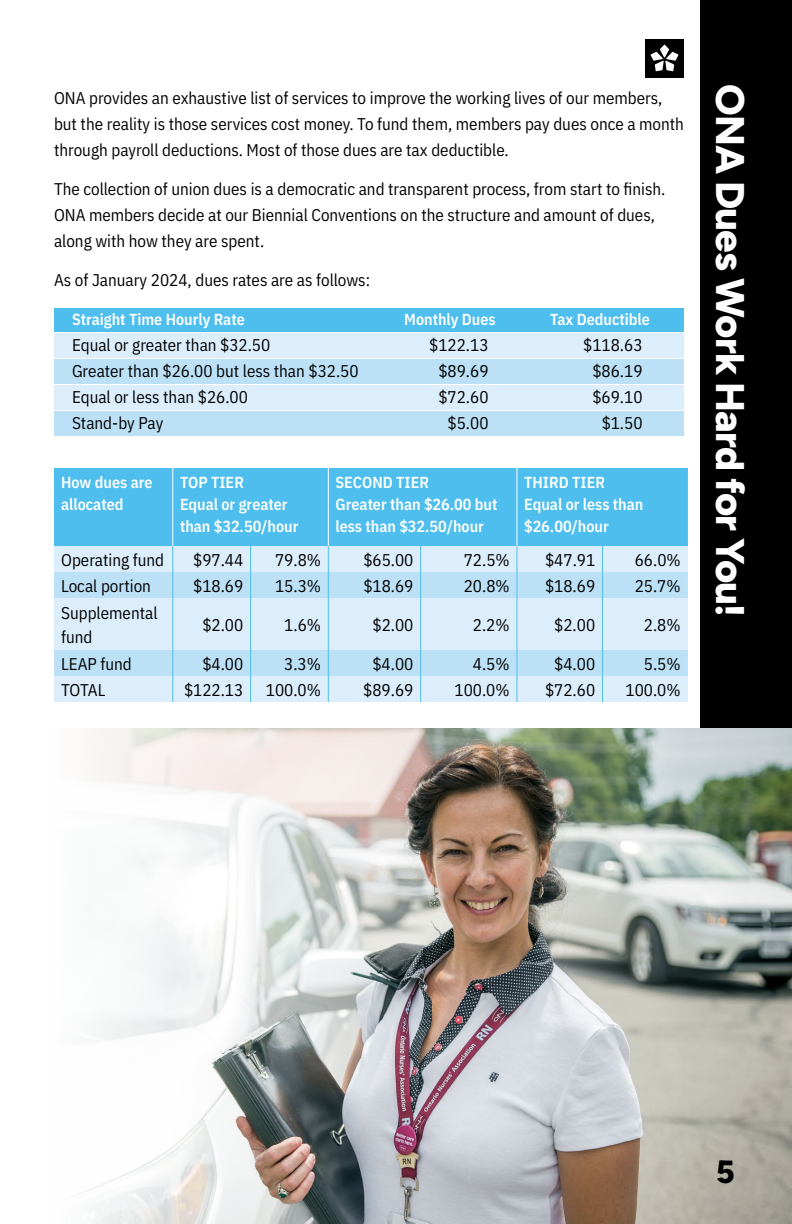
<style>
.page{position:relative;width:792px;height:1224px;background:#fff}
.page>*{position:absolute;margin:0;border:0;box-sizing:border-box;transform-origin:0 0}
.t1{font:800 40px "Figtree";letter-spacing:-.025em;color:#fff}
.t2{font:800 32px "Figtree";color:#000}
.t3{font:17px/26px "IBM Plex Sans Cond";color:#000}
.t4{font:600 16px/22px "IBM Plex Sans Cond";color:#fff}
</style>
<div class="page">
<div style="left:701px;top:0;width:91px;height:1224px;background:#000"></div>
<div style="left:54px;top:308px;width:630px;height:23px;background:#4dbeed"></div>
<div style="left:54px;top:333px;width:630px;height:25px;background:#dceefb"></div>
<div style="left:54px;top:359px;width:630px;height:25px;background:#bce1f7"></div>
<div style="left:54px;top:385px;width:630px;height:25px;background:#dceefb"></div>
<div style="left:54px;top:411px;width:630px;height:25px;background:#bce1f7"></div>
<div style="left:54px;top:468px;width:634px;height:78px;background:#4dbeed"></div>
<div style="left:54px;top:546px;width:634px;height:156px;background:#dceefb"></div>
<svg style="left:54px;top:572px;width:634px;height:104px;background:#cce7f9"></svg>
<hr style="left:172px;top:468px;width:1px;height:78px;background:#fff">
<hr style="left:328px;top:468px;width:1px;height:78px;background:#fff">
<hr style="left:516px;top:468px;width:1px;height:78px;background:#fff">
<svg style="left:172px;top:546px;width:1px;height:52px"></svg>
<svg style="left:250px;top:546px;width:1px;height:52px"></svg>
<svg style="left:328px;top:546px;width:1px;height:52px"></svg>
<svg style="left:420px;top:546px;width:1px;height:52px"></svg>
<svg style="left:516px;top:546px;width:1px;height:52px"></svg>
<svg style="left:602px;top:546px;width:1px;height:52px"></svg>
<hr style="left:172px;top:598px;width:1px;height:52px;background:#4dbeed">
<hr style="left:250px;top:598px;width:1px;height:52px;background:#4dbeed">
<hr style="left:328px;top:598px;width:1px;height:52px;background:#4dbeed">
<hr style="left:420px;top:598px;width:1px;height:52px;background:#4dbeed">
<hr style="left:516px;top:598px;width:1px;height:52px;background:#4dbeed">
<hr style="left:602px;top:598px;width:1px;height:52px;background:#4dbeed">
<svg style="left:172px;top:650px;width:1px;height:52px"></svg>
<svg style="left:250px;top:650px;width:1px;height:52px"></svg>
<svg style="left:328px;top:650px;width:1px;height:52px"></svg>
<svg style="left:420px;top:650px;width:1px;height:52px"></svg>
<svg style="left:516px;top:650px;width:1px;height:52px"></svg>
<svg style="left:602px;top:650px;width:1px;height:52px"></svg>
<img style="left:194px;top:715px;width:598px;height:509px">
<svg style="left:645px;top:39px;width:39px;height:39px"></svg>
<p class="t3" style="left:54px;top:84px;width:631px">ONA provides an exhaustive list of services to improve the working lives of our members, but the reality is those services cost money. To fund them, members pay dues once a month through payroll deductions. Most of those dues are tax deductible.</p>
<p class="t3" style="left:54px;top:175px;width:613px">The collection of union dues is a democratic and transparent process, from start to finish.<br>ONA members decide at our Biennial Conventions on the structure and amount of dues, along with how they are spent.</p>
<p class="t3" style="left:54px;top:265px;width:318px">As of January 2024, dues rates are as follows:</p>
<p class="t4" style="left:72px;top:307px;width:174px">Straight Time Hourly Rate</p>
<p class="t4" style="left:404px;top:307px;width:93px">Monthly Dues</p>
<p class="t4" style="left:550px;top:307px;width:101px">Tax Deductible</p>
<p class="t3" style="left:72px;top:331px;width:200px">Equal or greater than $32.50</p>
<p class="t3" style="left:429px;top:331px;width:61px">$122.13</p>
<p class="t3" style="left:583px;top:331px;width:61px">$118.63</p>
<p class="t3" style="left:72px;top:357px;width:288px">Greater than $26.00 but less than $32.50</p>
<p class="t3" style="left:438px;top:357px;width:52px">$89.69</p>
<p class="t3" style="left:592px;top:357px;width:52px">$86.19</p>
<p class="t3" style="left:72px;top:383px;width:177px">Equal or less than $26.00</p>
<p class="t3" style="left:438px;top:383px;width:52px">$72.60</p>
<p class="t3" style="left:592px;top:383px;width:52px">$69.10</p>
<p class="t3" style="left:72px;top:408px;width:93px">Stand-by Pay</p>
<p class="t3" style="left:448px;top:408px;width:42px">$5.00</p>
<p class="t3" style="left:602px;top:408px;width:42px">$1.50</p>
<p class="t4" style="left:61px;top:470px;width:93px">How dues are allocated</p>
<p class="t4" style="left:180px;top:470px;width:120px">TOP TIER<br>Equal or greater than $32.50/hour</p>
<p class="t4" style="left:336px;top:470px;width:163px">SECOND TIER<br>Greater than $26.00 but less than $32.50/hour</p>
<p class="t4" style="left:524px;top:470px;width:121px">THIRD TIER<br>Equal or less than $26.00/hour</p>
<p class="t3" style="left:61px;top:545px;width:104px">Operating fund</p>
<p class="t3" style="left:193px;top:545px;width:52px">$97.44</p>
<p class="t3" style="left:275px;top:545px;width:47px">79.8%</p>
<p class="t3" style="left:363px;top:545px;width:52px">$65.00</p>
<p class="t3" style="left:464px;top:545px;width:47px">72.5%</p>
<p class="t3" style="left:545px;top:545px;width:52px">$47.91</p>
<p class="t3" style="left:635px;top:545px;width:47px">66.0%</p>
<p class="t3" style="left:61px;top:571px;width:91px">Local portion</p>
<p class="t3" style="left:193px;top:571px;width:52px">$18.69</p>
<p class="t3" style="left:275px;top:571px;width:47px">15.3%</p>
<p class="t3" style="left:363px;top:571px;width:52px">$18.69</p>
<p class="t3" style="left:464px;top:571px;width:47px">20.8%</p>
<p class="t3" style="left:545px;top:571px;width:52px">$18.69</p>
<p class="t3" style="left:635px;top:571px;width:47px">25.7%</p>
<p class="t3" style="left:61px;top:599px;width:98px;line-height:24px">Supplemental fund</p>
<p class="t3" style="left:202px;top:610px;width:42px">$2.00</p>
<p class="t3" style="left:284px;top:610px;width:38px">1.6%</p>
<p class="t3" style="left:373px;top:610px;width:42px">$2.00</p>
<p class="t3" style="left:473px;top:610px;width:38px">2.2%</p>
<p class="t3" style="left:554px;top:610px;width:42px">$2.00</p>
<p class="t3" style="left:644px;top:610px;width:38px">2.8%</p>
<p class="t3" style="left:61px;top:649px;width:72px">LEAP fund</p>
<p class="t3" style="left:202px;top:649px;width:42px">$4.00</p>
<p class="t3" style="left:284px;top:649px;width:38px">3.3%</p>
<p class="t3" style="left:373px;top:649px;width:42px">$4.00</p>
<p class="t3" style="left:473px;top:649px;width:38px">4.5%</p>
<p class="t3" style="left:554px;top:649px;width:42px">$4.00</p>
<p class="t3" style="left:644px;top:649px;width:38px">5.5%</p>
<p class="t3" style="left:61px;top:675px;width:46px">TOTAL</p>
<p class="t3" style="left:184px;top:675px;width:61px">$122.13</p>
<p class="t3" style="left:266px;top:675px;width:57px">100.0%</p>
<p class="t3" style="left:363px;top:675px;width:52px">$89.69</p>
<p class="t3" style="left:455px;top:675px;width:57px">100.0%</p>
<p class="t3" style="left:545px;top:675px;width:52px">$72.60</p>
<p class="t3" style="left:626px;top:675px;width:57px">100.0%</p>
<h1 class="t1" style="left:755px;top:84px;width:535px;rotate:90deg">ONA Dues Work Hard for You!</h1>
<h2 class="t2" style="left:716px;top:1152px;width:20px">5</h2>
</div>
